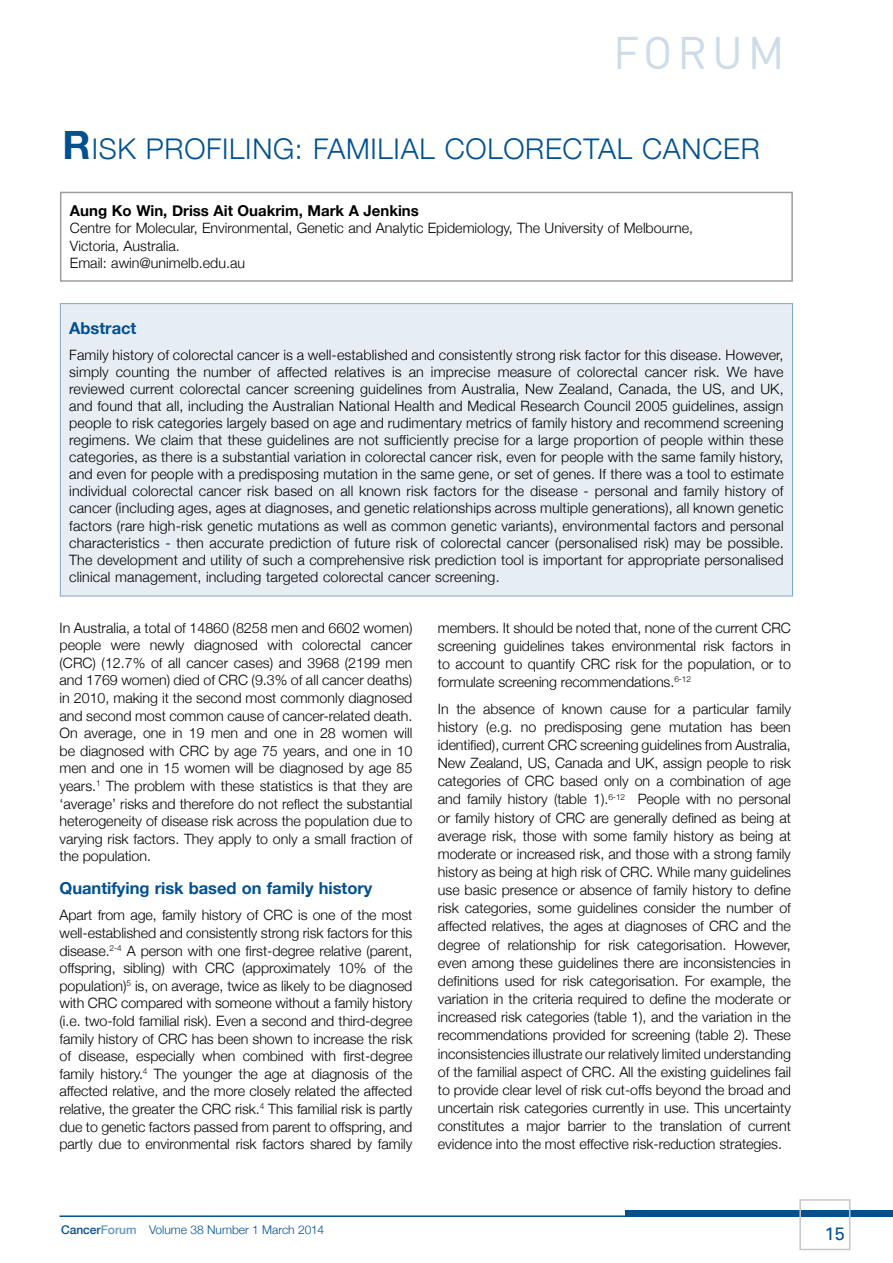
<style>
.page{position:relative;width:893px;height:1263px;background:#fff}
.page>*{position:absolute;margin:0;border:0;box-sizing:border-box;transform-origin:0 0}
.t1{font:45.15px "DIN";letter-spacing:.11em;color:#ccdce9}
.t2{font:300 28.5px "Helvetica Neue";letter-spacing:.025em;color:#005092}
.t3{font:18px "Univers";color:#005092}
.t4{font:700 16.5px "Helvetica Neue";color:#005092}
.t5{font:700 15px "Helvetica Neue";color:#000}
.t6{font:300 14.25px/18.1px "Helvetica Neue";color:#000;text-align:justify}
.t7{font:300 12px "Helvetica Neue";color:#005092}
.s1{font-weight:700;font-size:39px}
.s2{font-weight:500}
.s3{font-weight:500;color:#6696bd}
</style>
<div class="page">
<hr style="left:60px;top:1215px;width:833px;height:2px;background:#005092">
<div style="left:626px;top:1210px;width:267px;height:6px;background:#005092"></div>
<div style="left:799px;top:1199px;width:51px;height:51px;border:2px solid #c6c6c6"></div>
<div style="left:60px;top:192px;width:733px;height:90px;border:2px solid #9d9d9c"></div>
<div style="left:60px;top:304px;width:732px;height:292px;background:#e6eef4"></div>
<h1 class="t1" style="left:613px;top:25px;width:173px">FORUM</h1>
<h2 class="t2" style="left:63px;top:125px;width:699px"><span class="s1">R</span>ISK PROFILING: FAMILIAL COLORECTAL CANCER</h2>
<p class="t5" style="left:70px;top:199px;width:350px">Aung Ko Win, Driss Ait Ouakrim, Mark A Jenkins</p>
<p class="t6" style="left:70px;top:219px;width:625px;line-height:17.1px;text-align:left">Centre for Molecular, Environmental, Genetic and Analytic Epidemiology, The University of Melbourne,<br>Victoria, Australia.<br>Email: awin@unimelb.edu.au</p>
<p class="t4" style="left:69px;top:315px;width:69px">Abstract</p>
<p class="t6" style="left:69px;top:345px;width:716px;line-height:17.1px">Family history of colorectal cancer is a well-established and consistently strong risk factor for this disease. However, simply counting the number of affected relatives is an imprecise measure of colorectal cancer risk. We have reviewed current colorectal cancer screening guidelines from Australia, New Zealand, Canada, the US, and UK, and found that all, including the Australian National Health and Medical Research Council 2005 guidelines, assign people to risk categories largely based on age and rudimentary metrics of family history and recommend screening regimens. We claim that these guidelines are not sufficiently precise for a large proportion of people within these categories, as there is a substantial variation in colorectal cancer risk, even for people with the same family history, and even for people with a predisposing mutation in the same gene, or set of genes. If there was a tool to estimate individual colorectal cancer risk based on all known risk factors for the disease - personal and family history of cancer (including ages, ages at diagnoses, and genetic relationships across multiple generations), all known genetic factors (rare high-risk genetic mutations as well as common genetic variants), environmental factors and personal characteristics - then accurate prediction of future risk of colorectal cancer (personalised risk) may be possible.<br>The development and utility of such a comprehensive risk prediction tool is important for appropriate personalised clinical management, including targeted colorectal cancer screening.</p>
<p class="t6" style="left:60px;top:618px;width:354px;line-height:17.5px">In Australia, a total of 14860 (8258 men and 6602 women) people were newly diagnosed with colorectal cancer (CRC) (12.7% of all cancer cases) and 3968 (2199 men and 1769 women) died of CRC (9.3% of all cancer deaths) in 2010, making it the second most commonly diagnosed and second most common cause of cancer-related death.<br>On average, one in 19 men and one in 28 women will be diagnosed with CRC by age 75 years, and one in 10 men and one in 15 women will be diagnosed by age 85 years.<sup>1</sup> The problem with these statistics is that they are ‘average’ risks and therefore do not reflect the substantial heterogeneity of disease risk across the population due to varying risk factors. They apply to only a small fraction of the population.</p>
<p class="t4" style="left:60px;top:875px;width:314px">Quantifying risk based on family history</p>
<p class="t6" style="left:60px;top:906px;width:354px;line-height:17.5px">Apart from age, family history of CRC is one of the most well-established and consistently strong risk factors for this disease.<sup>2-4</sup> A person with one first-degree relative (parent, offspring, sibling) with CRC (approximately 10% of the population)<sup>5</sup> is, on average, twice as likely to be diagnosed with CRC compared with someone without a family history (i.e. two-fold familial risk). Even a second and third-degree family history of CRC has been shown to increase the risk of disease, especially when combined with first-degree family history.<sup>4</sup> The younger the age at diagnosis of the affected relative, and the more closely related the affected relative, the greater the CRC risk.<sup>4</sup> This familial risk is partly due to genetic factors passed from parent to offspring, and partly due to environmental risk factors shared by family</p>
<p class="t6" style="left:438px;top:617px;width:354px">members. It should be noted that, none of the current CRC screening guidelines takes environmental risk factors in to account to quantify CRC risk for the population, or to formulate screening recommendations.<sup>6-12</sup></p>
<p class="t6" style="left:438px;top:699px;width:354px">In the absence of known cause for a particular family history (e.g. no predisposing gene mutation has been identified), current CRC screening guidelines from Australia, New Zealand, US, Canada and UK, assign people to risk categories of CRC based only on a combination of age and family history (table 1).<sup>6-12</sup> People with no personal or family history of CRC are generally defined as being at average risk, those with some family history as being at moderate or increased risk, and those with a strong family history as being at high risk of CRC. While many guidelines use basic presence or absence of family history to define risk categories, some guidelines consider the number of affected relatives, the ages at diagnoses of CRC and the degree of relationship for risk categorisation. However, even among these guidelines there are inconsistencies in definitions used for risk categorisation. For example, the variation in the criteria required to define the moderate or increased risk categories (table 1), and the variation in the recommendations provided for screening (table 2). These inconsistencies illustrate our relatively limited understanding of the familial aspect of CRC. All the existing guidelines fail to provide clear level of risk cut-offs beyond the broad and uncertain risk categories currently in use. This uncertainty constitutes a major barrier to the translation of current evidence into the most effective risk-reduction strategies.</p>
<p class="t7" style="left:61px;top:1219px;width:265px"><span class="s2">Cancer</span><span class="s3">Forum</span> Volume 38 Number 1 March 2014</p>
<p class="t3" style="left:825px;top:1223px;width:21px">15</p>
</div>
